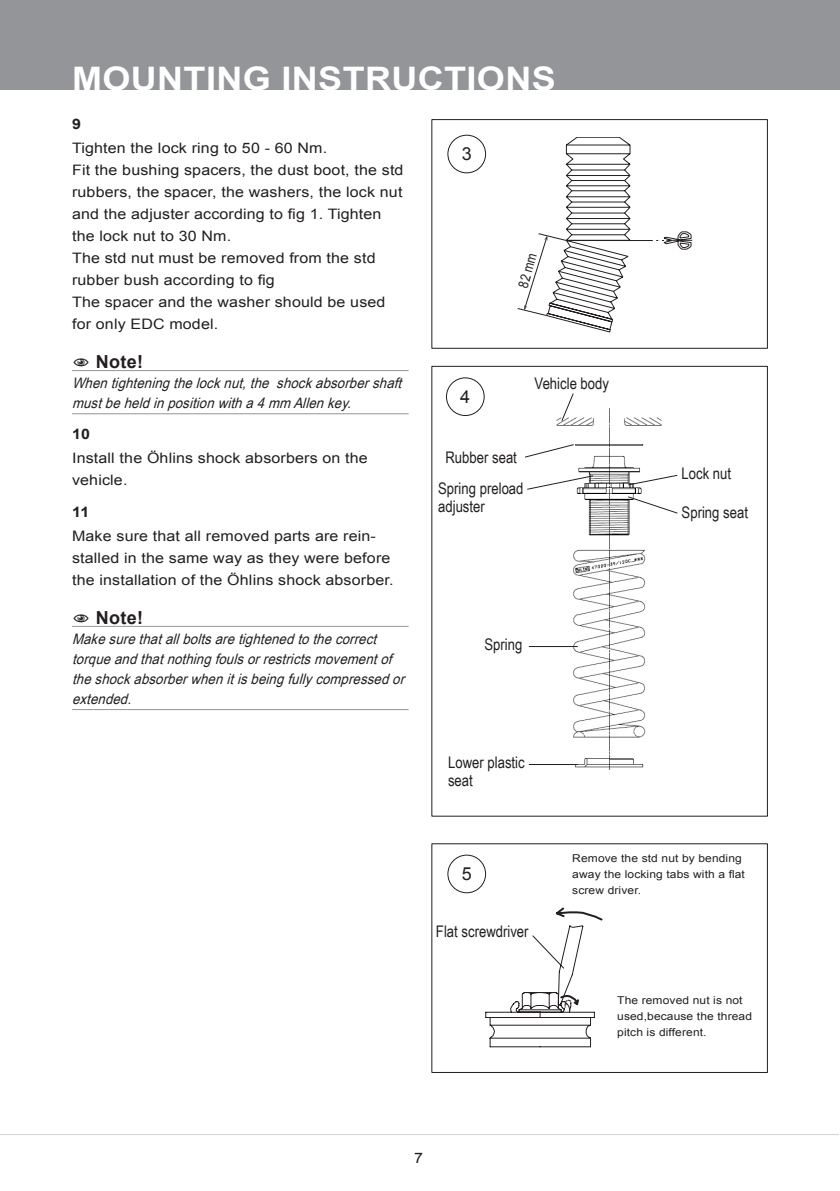
<style>
.page{position:relative;width:840px;height:1191px;background:#fff}
.page>*{position:absolute;margin:0;border:0;box-sizing:border-box;transform-origin:0 0}
.t1{font:700 32.4px "Arial";letter-spacing:.01em;color:#fff;scale:1.11 1}
.t2{font:700 18px "Arial";letter-spacing:.02em;color:#231f20}
.t3{font:18px "Arial";color:#231f20}
.t4{font:16px/31.2px "Arial Narrow";color:#231f20;text-align:center}
.t5{font:14.4px/22px "Arial";letter-spacing:.01em;color:#231f20;scale:1.11 1}
.t6{font:italic 14.4px/20px "Arial Narrow";color:#231f20;scale:1.11 1}
.t7{font:700 14.4px "Arial";color:#231f20;scale:1.11 1}
.t8{font:14px "Arial Narrow";color:#231f20}
.t9{font:10.8px/16px "Arial";letter-spacing:.01em;color:#231f20;scale:1.11 1}
</style>
<div class="page">
<div style="left:0;top:0;width:839px;height:90px;background:#939598"></div>
<hr style="left:0;top:1134px;width:838px;height:1px;background:#d1d2d4">
<div style="left:431px;top:119px;width:336px;height:230px;border:1px solid #231f20"></div>
<div style="left:447px;top:135px;width:39px;height:38px;border:1px solid #231f20;border-radius:50%"></div>
<hr style="left:72px;top:370px;width:336px;height:1px;background:#939598">
<hr style="left:72px;top:413px;width:336px;height:1px;background:#939598">
<hr style="left:72px;top:626px;width:336px;height:1px;background:#939598">
<hr style="left:72px;top:709px;width:336px;height:1px;background:#939598">
<div style="left:445px;top:377px;width:39px;height:39px;border:1px solid #231f20;border-radius:50%"></div>
<div style="left:447px;top:854px;width:39px;height:39px;border:1px solid #231f20;border-radius:50%"></div>
<svg style="left:485px;top:907px;width:117px;height:140px"></svg>
<img style="left:556px;top:408px;width:106px;height:362px">
<svg style="left:560px;top:393px;width:14px;height:29px"></svg>
<svg style="left:525px;top:443px;width:49px;height:15px"></svg>
<svg style="left:527px;top:474px;width:67px;height:16px"></svg>
<hr style="left:528px;top:646px;width:49px;height:1px;background:#231f20">
<hr style="left:528px;top:764px;width:49px;height:1px;background:#231f20">
<svg style="left:626px;top:474px;width:52px;height:12px"></svg>
<svg style="left:626px;top:495px;width:52px;height:19px"></svg>
<svg style="left:517px;top:137px;width:174px;height:195px"></svg>
<h1 class="t1" style="left:72px;top:57px;width:437px">MOUNTING INSTRUCTIONS</h1>
<p class="t7" style="left:72px;top:114px;width:10px">9</p>
<p class="t5" style="left:72px;top:137px;width:300px">Tighten the lock ring to 50 - 60 Nm.<br>Fit the bushing spacers, the dust boot, the std rubbers, the spacer, the washers, the lock nut and the adjuster according to fig 1. Tighten the lock nut to 30 Nm.<br>The std nut must be removed from the std rubber bush according to fig<br>The spacer and the washer should be used for only EDC model.</p>
<p class="t2" style="left:96px;top:349px;width:49px">Note!</p>
<p class="t6" style="left:72px;top:372px;width:303px">Whentighteningthelocknut,the shockabsorbershaft mustbeheldinpositionwitha4mm Allenkey.</p>
<p class="t7" style="left:72px;top:424px;width:18px">10</p>
<p class="t5" style="left:72px;top:447px;width:268px">Install the Öhlins shock absorbers on the vehicle.</p>
<p class="t7" style="left:72px;top:502px;width:17px">11</p>
<p class="t5" style="left:72px;top:524px;width:291px">Make sure that all removed parts are rein&shy;stalled in the same way as they were before the installation of the Öhlins shock absorber.</p>
<p class="t2" style="left:96px;top:605px;width:49px">Note!</p>
<p class="t6" style="left:72px;top:628px;width:305px">Makesurethatallboltsaretightenedtothecorrect torqueandthatnothingfoulsorrestrictsmovementof theshockabsorberwhenitisbeingfullycompressedor extended.</p>
<p class="t3" style="left:461px;top:142px;width:12px">3</p>
<p class="t3" style="left:460px;top:385px;width:12px">4</p>
<p class="t8" style="left:512px;top:284px;width:37px;rotate:-74deg">82 mm</p>
<p class="t4" style="left:534px;top:367px;width:76px">Vehicle body</p>
<p class="t4" style="left:438px;top:441px;width:87px">Rubber seat<br>Spring preload</p>
<p class="t4" style="left:438px;top:490px;width:48px">adjuster</p>
<p class="t4" style="left:484px;top:628px;width:39px">Spring</p>
<p class="t4" style="left:448px;top:753px;width:78px;line-height:18px;text-align:left">Lower plastic seat</p>
<p class="t4" style="left:681px;top:457px;width:51px">Lock nut</p>
<p class="t4" style="left:681px;top:496px;width:68px">Spring seat</p>
<p class="t3" style="left:461px;top:862px;width:12px">5</p>
<p class="t4" style="left:435px;top:915px;width:94px">Flat screwdriver</p>
<p class="t9" style="left:572px;top:850px;width:157px">Remove the std nut by bending away the locking tabs with a flat screw driver.</p>
<p class="t9" style="left:617px;top:992px;width:123px">The removed nut is not used,because the thread pitch is different.</p>
<p class="t5" style="left:414px;top:1147px;width:10px">7</p>
</div>
